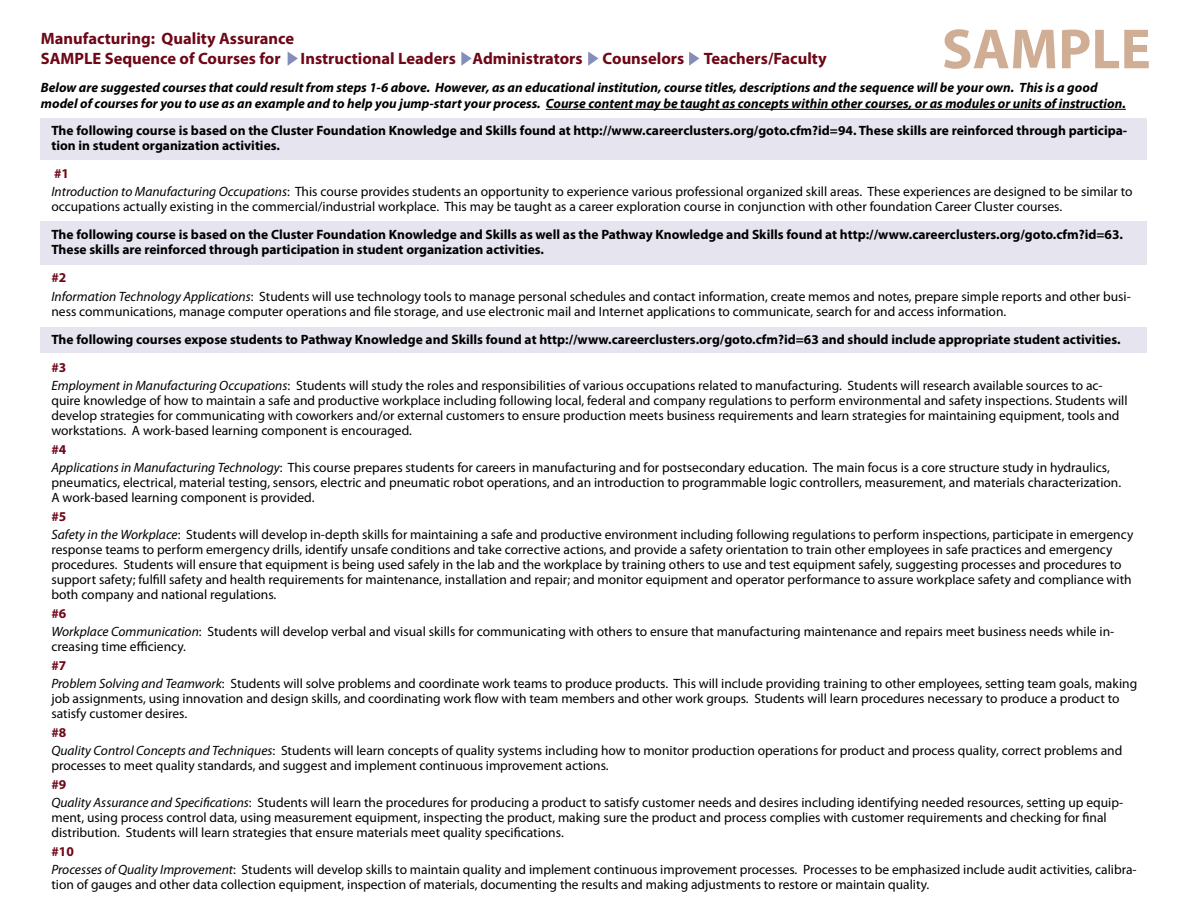
<style>
.page{position:relative;width:1188px;height:918px;background:#fff}
.page>*{position:absolute;margin:0;border:0;box-sizing:border-box;transform-origin:0 0}
.t1{font:700 57px "Myriad Pro";color:#d0ae95}
.t2{font:700 16.5px "Myriad Pro";color:#6e0717}
.t3{font:13.5px/15px "Myriad Pro";color:#000}
.t4{font:700 13.5px/15px "Myriad Pro";color:#000}
.t5{font:italic 700 13.5px/16.2px "Myriad Pro";color:#000}
.t6{font:700 13.5px "Myriad Pro";color:#6e0717}
.s1{font-style:italic}
</style>
<div class="page">
<div style="left:40px;top:328px;width:1108px;height:25px;background:#e5e4ef"></div>
<div style="left:40px;top:222px;width:1108px;height:43px;background:#e5e4ef"></div>
<div style="left:40px;top:118px;width:1108px;height:42px;background:#e5e4ef"></div>
<svg style="left:288px;top:52px;width:10px;height:14px"></svg>
<svg style="left:461px;top:52px;width:11px;height:14px"></svg>
<svg style="left:588px;top:52px;width:10px;height:14px"></svg>
<svg style="left:689px;top:52px;width:10px;height:14px"></svg>
<hr style="left:546px;top:109px;width:580px;height:1px;background:#000">
<p class="t2" style="left:41px;top:29px;width:255px">Manufacturing: Quality Assurance</p>
<p class="t2" style="left:41px;top:49px;width:787px">SAMPLE Sequence of Courses for Instructional Leaders Administrators Counselors Teachers/Faculty</p>
<p class="t1" style="left:942px;top:17px;width:211px">SAMPLE</p>
<p class="t5" style="left:41px;top:79px;width:1086px">Below are suggested courses that could result from steps 1-6 above. However, as an educational institution, course titles, descriptions and the sequence will be your own. This is a good model of courses for you to use as an example and to help you jump-start your process. Course content may be taught as concepts within other courses, or as modules or units of instruction.</p>
<p class="t4" style="left:51px;top:123px;width:1077px">The following course is based on the Cluster Foundation Knowledge and Skills found at http://www.careerclusters.org/goto.cfm?id=94. These skills are reinforced through participa&shy;tion in student organization activities.</p>
<p class="t6" style="left:54px;top:166px;width:16px">#1</p>
<p class="t3" style="left:51px;top:184px;width:1083px"><span class="s1">Introduction to Manufacturing Occupations</span>: This course provides students an opportunity to experience various professional organized skill areas. These experiences are designed to be similar to occupations actually existing in the commercial/industrial workplace. This may be taught as a career exploration course in conjunction with other foundation Career Cluster courses.</p>
<p class="t4" style="left:51px;top:227px;width:1073px">The following course is based on the Cluster Foundation Knowledge and Skills as well as the Pathway Knowledge and Skills found at http://www.careerclusters.org/goto.cfm?id=63.<br>These skills are reinforced through participation in student organization activities.</p>
<p class="t6" style="left:51px;top:270px;width:16px">#2</p>
<p class="t3" style="left:51px;top:289px;width:1081px"><span class="s1">Information Technology Applications</span>: Students will use technology tools to manage personal schedules and contact information, create memos and notes, prepare simple reports and other busi&shy;ness communications, manage computer operations and file storage, and use electronic mail and Internet applications to communicate, search for and access information.</p>
<p class="t4" style="left:51px;top:332px;width:1071px">The following courses expose students to Pathway Knowledge and Skills found at http://www.careerclusters.org/goto.cfm?id=63 and should include appropriate student activities.</p>
<p class="t6" style="left:51px;top:360px;width:16px">#3</p>
<p class="t3" style="left:51px;top:378px;width:1078px"><span class="s1">Employment in Manufacturing Occupations</span>: Students will study the roles and responsibilities of various occupations related to manufacturing. Students will research available sources to ac&shy;quire knowledge of how to maintain a safe and productive workplace including following local, federal and company regulations to perform environmental and safety inspections. Students will develop strategies for communicating with coworkers and/or external customers to ensure production meets business requirements and learn strategies for maintaining equipment, tools and workstations. A work-based learning component is encouraged.</p>
<p class="t6" style="left:51px;top:442px;width:16px">#4</p>
<p class="t3" style="left:51px;top:461px;width:1071px"><span class="s1">Applications in Manufacturing Technology</span>: This course prepares students for careers in manufacturing and for postsecondary education. The main focus is a core structure study in hydraulics, pneumatics, electrical, material testing, sensors, electric and pneumatic robot operations, and an introduction to programmable logic controllers, measurement, and materials characterization.<br>A work-based learning component is provided.</p>
<p class="t6" style="left:51px;top:509px;width:16px">#5</p>
<p class="t3" style="left:51px;top:528px;width:1083px"><span class="s1">Safety in the Workplace</span>: Students will develop in-depth skills for maintaining a safe and productive environment including following regulations to perform inspections, participate in emergency response teams to perform emergency drills, identify unsafe conditions and take corrective actions, and provide a safety orientation to train other employees in safe practices and emergency procedures. Students will ensure that equipment is being used safely in the lab and the workplace by training others to use and test equipment safely, suggesting processes and procedures to support safety; fulfill safety and health requirements for maintenance, installation and repair; and monitor equipment and operator performance to assure workplace safety and compliance with both company and national regulations.</p>
<p class="t6" style="left:51px;top:606px;width:16px">#6</p>
<p class="t3" style="left:51px;top:625px;width:1064px"><span class="s1">Workplace Communication</span>: Students will develop verbal and visual skills for communicating with others to ensure that manufacturing maintenance and repairs meet business needs while in&shy;creasing time efficiency.</p>
<p class="t6" style="left:51px;top:658px;width:16px">#7</p>
<p class="t3" style="left:51px;top:677px;width:1087px"><span class="s1">Problem Solving and Teamwork</span>: Students will solve problems and coordinate work teams to produce products. This will include providing training to other employees, setting team goals, making job assignments, using innovation and design skills, and coordinating work flow with team members and other work groups. Students will learn procedures necessary to produce a product to satisfy customer desires.</p>
<p class="t6" style="left:51px;top:725px;width:16px">#8</p>
<p class="t3" style="left:51px;top:744px;width:1072px"><span class="s1">Quality Control Concepts and Techniques</span>: Students will learn concepts of quality systems including how to monitor production operations for product and process quality, correct problems and processes to meet quality standards, and suggest and implement continuous improvement actions.</p>
<p class="t6" style="left:51px;top:777px;width:16px">#9</p>
<p class="t3" style="left:51px;top:796px;width:1074px"><span class="s1">Quality Assurance and Specifications</span>: Students will learn the procedures for producing a product to satisfy customer needs and desires including identifying needed resources, setting up equip&shy;ment, using process control data, using measurement equipment, inspecting the product, making sure the product and process complies with customer requirements and checking for final distribution. Students will learn strategies that ensure materials meet quality specifications.</p>
<p class="t6" style="left:51px;top:844px;width:24px">#10</p>
<p class="t3" style="left:51px;top:863px;width:1087px"><span class="s1">Processes of Quality Improvement</span>: Students will develop skills to maintain quality and implement continuous improvement processes. Processes to be emphasized include audit activities, calibra&shy;tion of gauges and other data collection equipment, inspection of materials, documenting the results and making adjustments to restore or maintain quality.</p>
</div>
